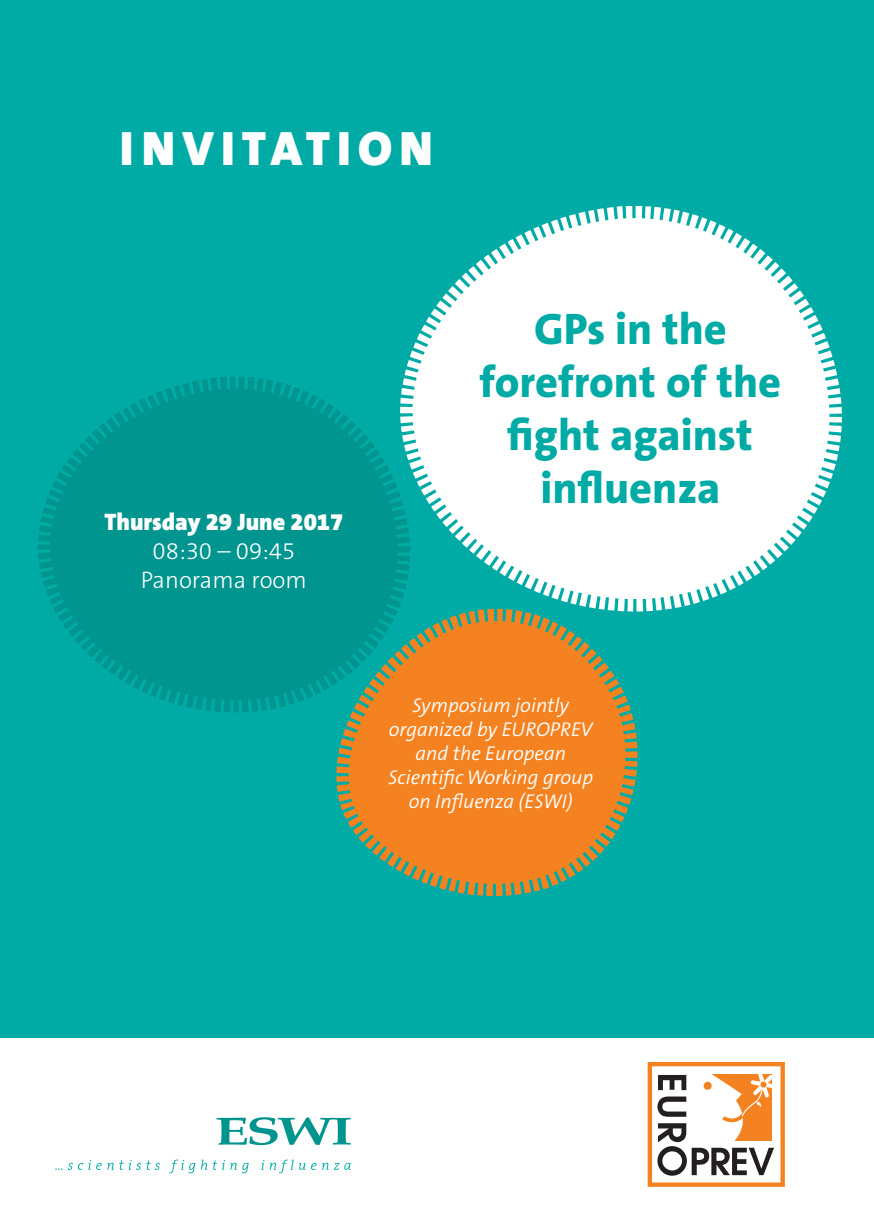
<style>
.page{position:relative;width:874px;height:1225px;background:#fff}
.page>*{position:absolute;margin:0;border:0;box-sizing:border-box;transform-origin:0 0}
.t1{font:900 48.6px "The Sans B9";letter-spacing:.15em;color:#fff}
.t2{font:800 44.2px/53.2px "The Sans B8";color:#00aba6;text-align:center}
.t3{font:300 24px/28.8px "The Sans B3";color:#fff;text-align:center}
.t4{font:900 24px "The Sans B9";color:#fff}
.t5{font:italic 300 20px/24px "The Sans B4";color:#fff;text-align:center}
</style>
<div class="page">
<div style="left:0;top:0;width:873px;height:1037px;background:#00aba6"></div>
<svg style="left:404px;top:206px;width:437px;height:405px;fill:#fff"></svg>
<svg style="left:38px;top:376px;width:372px;height:336px;fill:#00958e"></svg>
<svg style="left:336px;top:609px;width:301px;height:287px;fill:#f58220"></svg>
<svg style="left:216px;top:1117px;width:134px;height:28px"></svg>
<svg style="left:55px;top:1159px;width:295px;height:14px"></svg>
<svg style="left:647px;top:1062px;width:137px;height:124px"></svg>
<h1 class="t1" style="left:120px;top:122px;width:314px">INVITATION</h1>
<p class="t4" style="left:104px;top:509px;width:240px">Thursday 29 June 2017</p>
<p class="t3" style="left:141px;top:537px;width:167px">08:30 – 09:45<br>Panorama room</p>
<h2 class="t2" style="left:479px;top:304px;width:303px">GPs in the forefront of the fight against influenza</h2>
<p class="t5" style="left:388px;top:693px;width:206px">Symposium jointly organized by EUROPREV and the European<br>Scientific Working group on Influenza (ESWI)</p>
</div>
